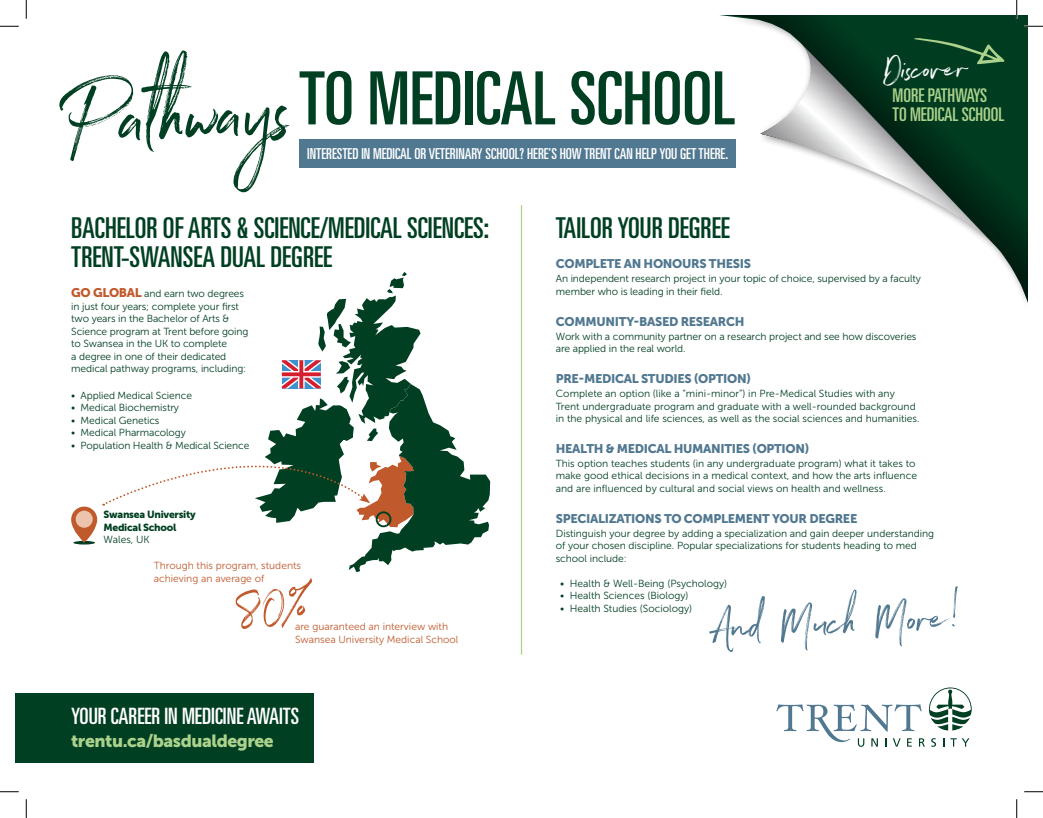
<style>
.page{position:relative;width:1043px;height:818px;background:#fff}
.page>*{position:absolute;margin:0;border:0;box-sizing:border-box;transform-origin:0 0}
.t1{font:102.12px "Northwell Alt";color:#003f22}
.t2{font:ultra-condensed 73.38px "Univers";color:#003f22}
.t3{font:50.12px "Northwell Alt";color:#517891}
.t4{font:36.75px "Northwell Alt";color:#fff}
.t5{font:ultra-condensed 28.75px/28.8px "Univers";color:#003f22}
.t6{font:ultra-condensed 22.5px "Univers";color:#fff}
.t7{font:ultra-condensed 18.88px/18.9px "Univers";color:#acd18c}
.t8{font:17.5px "Museo Sans 900";letter-spacing:-.025em;color:#acd18c}
.t9{font:ultra-condensed 15px "Univers";color:#fff}
.t10{font:12.5px "Museo Sans 900";letter-spacing:-.025em;color:#517891}
.t11{font:10.25px/12.5px "Museo Sans 300";letter-spacing:-.005em;color:#003f22}
.t12{font:10.25px/12.5px "Museo Sans 300";color:#c0592b}
.t13{font:10.25px/12.5px "Museo Sans 900";letter-spacing:-.025em;color:#003f22}
.s1{font-family:"Museo Sans 900";font-size:12.5px;color:#c0592b}
</style>
<div class="page">
<svg style="left:720px;top:15px;width:308px;height:288px"></svg>
<svg style="left:760px;top:42px;width:227px;height:196px"></svg>
<svg style="left:914px;top:38px;width:90px;height:26px;background:#1b5431"></svg>
<div style="left:15px;top:692px;width:298px;height:70px;background:#003f22"></div>
<svg style="left:776px;top:687px;width:195px;height:59px"></svg>
<div style="left:299px;top:139px;width:436px;height:29px;background:#517891"></div>
<svg style="left:103px;top:272px;width:387px;height:300px"></svg>
<div style="left:376px;top:511px;width:15px;height:16px;border:2px solid #003f22;border-radius:50%"></div>
<hr style="left:73px;top:541px;width:22px;height:3px;background:#003f22;border-radius:50%">
<svg style="left:71px;top:506px;width:26px;height:36px"></svg>
<div style="left:76px;top:510px;width:17px;height:17px;background:#ecc3ac;border-radius:50%"></div>
<hr style="left:521px;top:205px;width:1px;height:449px;background:#acd18c">
<svg style="left:0;top:25px;width:19px;height:2px"></svg>
<svg style="left:1024px;top:25px;width:18px;height:2px"></svg>
<svg style="left:0;top:791px;width:19px;height:1px"></svg>
<svg style="left:1024px;top:791px;width:18px;height:1px"></svg>
<svg style="left:25px;top:0;width:2px;height:19px"></svg>
<svg style="left:25px;top:799px;width:2px;height:19px"></svg>
<svg style="left:1015px;top:0;width:2px;height:19px"></svg>
<svg style="left:1016px;top:799px;width:1px;height:19px"></svg>
<h1 class="t1" style="left:62px;top:44px;width:230px;rotate:-2deg">Pathways</h1>
<h2 class="t2" style="left:299px;top:57px;width:438px">TO MEDICAL SCHOOL</h2>
<h3 class="t9" style="left:307px;top:145px;width:422px">INTERESTED IN MEDICAL OR VETERINARY SCHOOL? HERE’S HOW TRENT CAN HELP YOU GET THERE.</h3>
<h3 class="t4" style="left:883px;top:44px;width:85px;rotate:-2deg">Discover</h3>
<h3 class="t7" style="left:892px;top:86px;width:113px">MORE PATHWAYS<br>TO MEDICAL SCHOOL</h3>
<h3 class="t5" style="left:71px;top:213px;width:419px">BACHELOR OF ARTS &amp; SCIENCE/MEDICAL SCIENCES:<br>TRENT-SWANSEA DUAL DEGREE</h3>
<p class="t11" style="left:71px;top:287px;width:179px"><span class="s1">GO GLOBAL</span> and earn two degrees in just four years; complete your first two years in the Bachelor of Arts &amp; Science program at Trent before going to Swansea in the UK to complete<br>a degree in one of their dedicated medical pathway programs, including:</p>
<p class="t11" style="left:71px;top:389px;width:122px">• Applied Medical Science</p>
<p class="t11" style="left:71px;top:401px;width:109px">• Medical Biochemistry</p>
<p class="t11" style="left:71px;top:414px;width:90px">• Medical Genetics</p>
<p class="t11" style="left:71px;top:426px;width:116px">• Medical Pharmacology</p>
<p class="t11" style="left:71px;top:439px;width:180px">• Population Health &amp; Medical Science</p>
<p class="t13" style="left:103px;top:508px;width:94px">Swansea University<br>Medical School</p>
<p class="t11" style="left:103px;top:533px;width:48px">Wales, UK</p>
<p class="t12" style="left:154px;top:559px;width:149px">Through this program, students achieving an average of</p>
<p class="t12" style="left:295px;top:620px;width:165px">are guaranteed an interview with<br>Swansea University Medical School</p>
<h3 class="t6" style="left:71px;top:703px;width:229px">YOUR CAREER IN MEDICINE AWAITS</h3>
<h3 class="t8" style="left:71px;top:730px;width:204px">trentu.ca/basdualdegree</h3>
<h3 class="t5" style="left:556px;top:213px;width:176px">TAILOR YOUR DEGREE</h3>
<p class="t10" style="left:556px;top:257px;width:197px">COMPLETE AN HONOURS THESIS</p>
<p class="t11" style="left:556px;top:273px;width:367px">An independent research project in your topic of choice, supervised by a faculty member who is leading in their field.</p>
<p class="t10" style="left:556px;top:314px;width:190px">COMMUNITY-BASED RESEARCH</p>
<p class="t11" style="left:556px;top:330px;width:362px">Work with a community partner on a research project and see how discoveries are applied in the real world.</p>
<p class="t10" style="left:556px;top:371px;width:197px">PRE-MEDICAL STUDIES (OPTION)</p>
<p class="t11" style="left:556px;top:387px;width:365px">Complete an option (like a “mini-minor”) in Pre-Medical Studies with any<br>Trent undergraduate program and graduate with a well-rounded background in the physical and life sciences, as well as the social sciences and humanities.</p>
<p class="t10" style="left:556px;top:441px;width:255px">HEALTH &amp; MEDICAL HUMANITIES (OPTION)</p>
<p class="t11" style="left:556px;top:457px;width:363px">This option teaches students (in any undergraduate program) what it takes to make good ethical decisions in a medical context, and how the arts influence and are influenced by cultural and social views on health and wellness.</p>
<p class="t10" style="left:556px;top:511px;width:303px">SPECIALIZATIONS TO COMPLEMENT YOUR DEGREE</p>
<p class="t11" style="left:556px;top:527px;width:380px">Distinguish your degree by adding a specialization and gain deeper understanding of your chosen discipline. Popular specializations for students heading to med school include:</p>
<p class="t11" style="left:560px;top:577px;width:168px">• Health &amp; Well-Being (Psychology)</p>
<p class="t11" style="left:560px;top:589px;width:130px">• Health Sciences (Biology)</p>
<p class="t11" style="left:560px;top:602px;width:133px">• Health Studies (Sociology)</p>
<h3 class="t3" style="left:712px;top:589px;width:248px;rotate:-2deg">And Much More!</h3>
</div>
